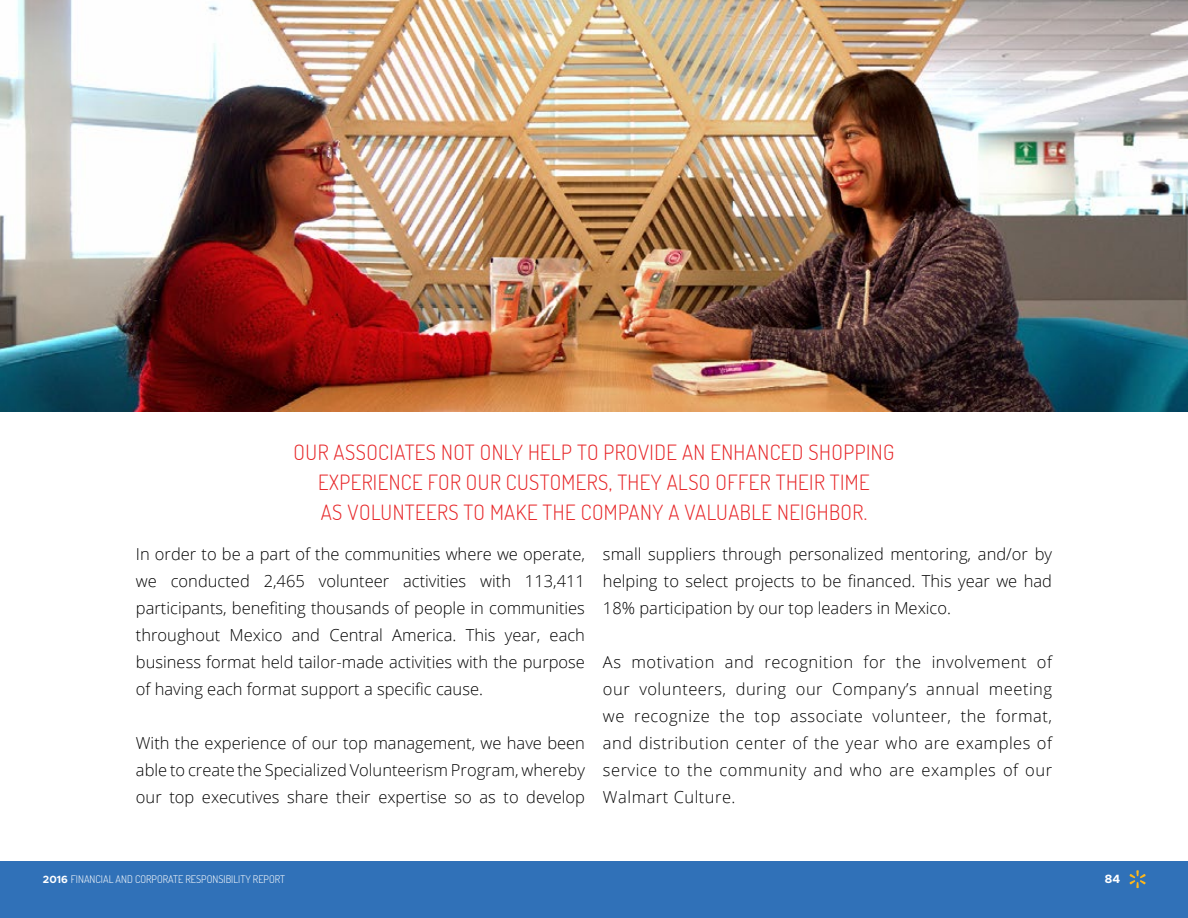
<style>
.page{position:relative;width:1188px;height:918px;background:#fff}
.page>*{position:absolute;margin:0;border:0;box-sizing:border-box;transform-origin:0 0}
.t1{font:300 21px/30px "Dosis";letter-spacing:.02em;color:#e72729;text-align:center}
.t2{font:300 16.5px/27px "Open Sans";color:#000;text-align:justify}
.t3{font:700 12px "Metropolis";color:#fff}
.t4{font:300 10.5px "Dosis";color:#fff}
.s1{font-family:"Metropolis";font-weight:700}
</style>
<div class="page">
<img style="left:0;top:0;width:1188px;height:411px">
<div style="left:0;top:861px;width:1188px;height:57px;background:#3071b8"></div>
<svg style="left:1129px;top:870px;width:17px;height:18px"></svg>
<p class="t1" style="left:294px;top:437px;width:602px">OUR ASSOCIATES NOT ONLY HELP TO PROVIDE AN ENHANCED SHOPPING<br>EXPERIENCE FOR OUR CUSTOMERS, THEY ALSO OFFER THEIR TIME<br>AS VOLUNTEERS TO MAKE THE COMPANY A VALUABLE NEIGHBOR.</p>
<p class="t2" style="left:136px;top:540px;width:451px">In order to be a part of the communities where we operate, we conducted 2,465 volunteer activities with 113,411 participants, benefiting thousands of people in communities throughout Mexico and Central America. This year, each business format held tailor-made activities with the purpose of having each format support a specific cause.</p>
<p class="t2" style="left:136px;top:729px;width:451px">With the experience of our top management, we have been able to create the Specialized Volunteerism Program, whereby our top executives share their expertise so as to develop</p>
<p class="t2" style="left:603px;top:540px;width:451px">small suppliers through personalized mentoring, and/or by helping to select projects to be financed. This year we had 18% participation by our top leaders in Mexico.</p>
<p class="t2" style="left:603px;top:648px;width:451px">As motivation and recognition for the involvement of our volunteers, during our Company’s annual meeting we recognize the top associate volunteer, the format, and distribution center of the year who are examples of service to the community and who are examples of our Walmart Culture.</p>
<p class="t4" style="left:43px;top:873px;width:244px"><span class="s1">2016</span> FINANCIAL AND CORPORATE RESPONSIBILITY REPORT</p>
<p class="t3" style="left:1105px;top:872px;width:17px">84</p>
</div>
